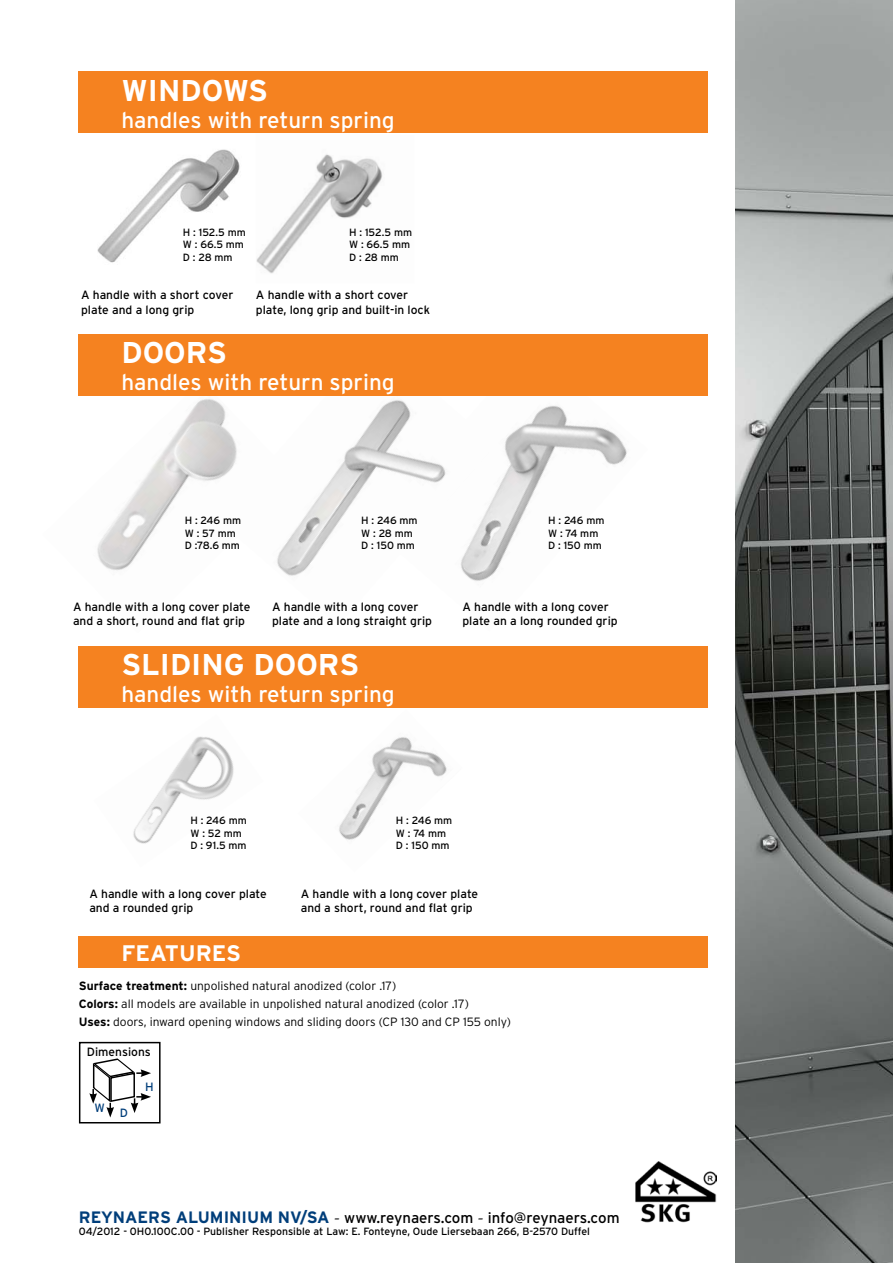
<style>
.page{position:relative;width:893px;height:1263px;background:#fff}
.page>*{position:absolute;margin:0;border:0;box-sizing:border-box;transform-origin:0 0}
.t1{font:700 30px "Interstate Rey";color:#fff}
.t2{font:22.5px "Interstate Rey";color:#fff}
.t3{font:700 22.5px "Interstate Rey";color:#fff}
.t4{font:15px "Interstate Rey";color:#000}
.t5{font:12px/14.4px "Interstate Rey";color:#000}
.t6{font:300 12px/18px "Interstate Rey";color:#000}
.t7{font:12px "Interstate Rey";color:#003e7a}
.t8{font:10.5px/12.6px "Interstate Rey";color:#000}
.s1{font-weight:700}
.s2{font-weight:700;font-size:16.5px;color:#003e7a}
.s3{font-family:"Minion Pro";font-size:18px}
</style>
<div class="page">
<img style="left:97px;top:149px;width:143px;height:114px">
<img style="left:78px;top:381px;width:140px;height:190px">
<img style="left:495px;top:395px;width:153px;height:177px">
<img style="left:256px;top:154px;width:127px;height:120px">
<img style="left:218px;top:395px;width:277px;height:186px">
<img style="left:133px;top:736px;width:101px;height:108px">
<img style="left:735px;top:0;width:158px;height:1263px">
<svg style="left:89px;top:1058px;width:62px;height:59px"></svg>
<div style="left:79px;top:1042px;width:82px;height:81px;border:2px solid #000"></div>
<div style="left:79px;top:72px;width:629px;height:61px;background:#f58220"></div>
<div style="left:79px;top:334px;width:629px;height:61px;background:#f58220"></div>
<div style="left:79px;top:646px;width:629px;height:61px;background:#f58220"></div>
<div style="left:79px;top:935px;width:629px;height:32px;background:#f58220"></div>
<img style="left:635px;top:1162px;width:82px;height:61px">
<img style="left:339px;top:737px;width:108px;height:103px">
<h1 class="t1" style="left:121px;top:72px;width:148px">WINDOWS</h1>
<h2 class="t2" style="left:121px;top:106px;width:275px">handles with return spring</h2>
<p class="t8" style="left:183px;top:225px;width:64px">H : 152.5 mm<br>W : 66.5 mm<br>D : 28 mm</p>
<p class="t8" style="left:349px;top:225px;width:64px">H : 152.5 mm<br>W : 66.5 mm<br>D : 28 mm</p>
<p class="t5" style="left:81px;top:288px;width:154px">A handle with a short cover plate and a long grip</p>
<p class="t5" style="left:256px;top:288px;width:176px">A handle with a short cover plate, long grip and built-in lock</p>
<h1 class="t1" style="left:121px;top:334px;width:107px">DOORS</h1>
<h2 class="t2" style="left:121px;top:368px;width:275px">handles with return spring</h2>
<p class="t8" style="left:185px;top:514px;width:58px">H : 246 mm<br>W : 57 mm<br>D :78.6 mm</p>
<p class="t8" style="left:361px;top:514px;width:58px">H : 246 mm<br>W : 28 mm<br>D : 150 mm</p>
<p class="t8" style="left:548px;top:514px;width:58px">H : 246 mm<br>W : 74 mm<br>D : 150 mm</p>
<p class="t5" style="left:73px;top:599px;width:179px">A handle with a long cover plate and a short, round and flat grip</p>
<p class="t5" style="left:272px;top:599px;width:162px">A handle with a long cover plate and a long straight grip</p>
<h1 class="t1" style="left:121px;top:646px;width:239px">SLIDING DOORS</h1>
<h2 class="t2" style="left:121px;top:681px;width:275px">handles with return spring</h2>
<p class="t5" style="left:462px;top:599px;width:157px">A handle with a long cover plate an a long rounded grip</p>
<p class="t8" style="left:190px;top:814px;width:58px">H : 246 mm<br>W : 52 mm<br>D : 91.5 mm</p>
<p class="t8" style="left:396px;top:814px;width:58px">H : 246 mm<br>W : 74 mm<br>D : 150 mm</p>
<p class="t5" style="left:89px;top:886px;width:179px">A handle with a long cover plate and a rounded grip</p>
<h2 class="t3" style="left:121px;top:939px;width:121px">FEATURES</h2>
<p class="t5" style="left:301px;top:886px;width:179px">A handle with a long cover plate and a short, round and flat grip</p>
<p class="t6" style="left:79px;top:977px;width:433px"><span class="s1">Surface treatment:</span> unpolished natural anodized (color .17)<br><span class="s1">Colors:</span> all models are available in unpolished natural anodized (color .17)<br><span class="s1">Uses:</span> doors, inward opening windows and sliding doors (CP 130 and CP 155 only)</p>
<p class="t5" style="left:87px;top:1045px;width:65px">Dimensions</p>
<p class="t7" style="left:95px;top:1103px;width:35px">W D</p>
<p class="t7" style="left:145px;top:1079px;width:10px">H</p>
<p class="t4" style="left:79px;top:1208px;width:542px"><span class="s2">REYNAERS ALUMINIUM NV/SA</span> <span class="s3">-</span> www.reynaers.com <span class="s3">-</span> info@reynaers.com</p>
<p class="t8" style="left:79px;top:1225px;width:513px">04/2012 - 0H0.100C.00 - Publisher Responsible at Law: E. Fonteyne, Oude Liersebaan 266, B-2570 Duffel</p>
</div>
